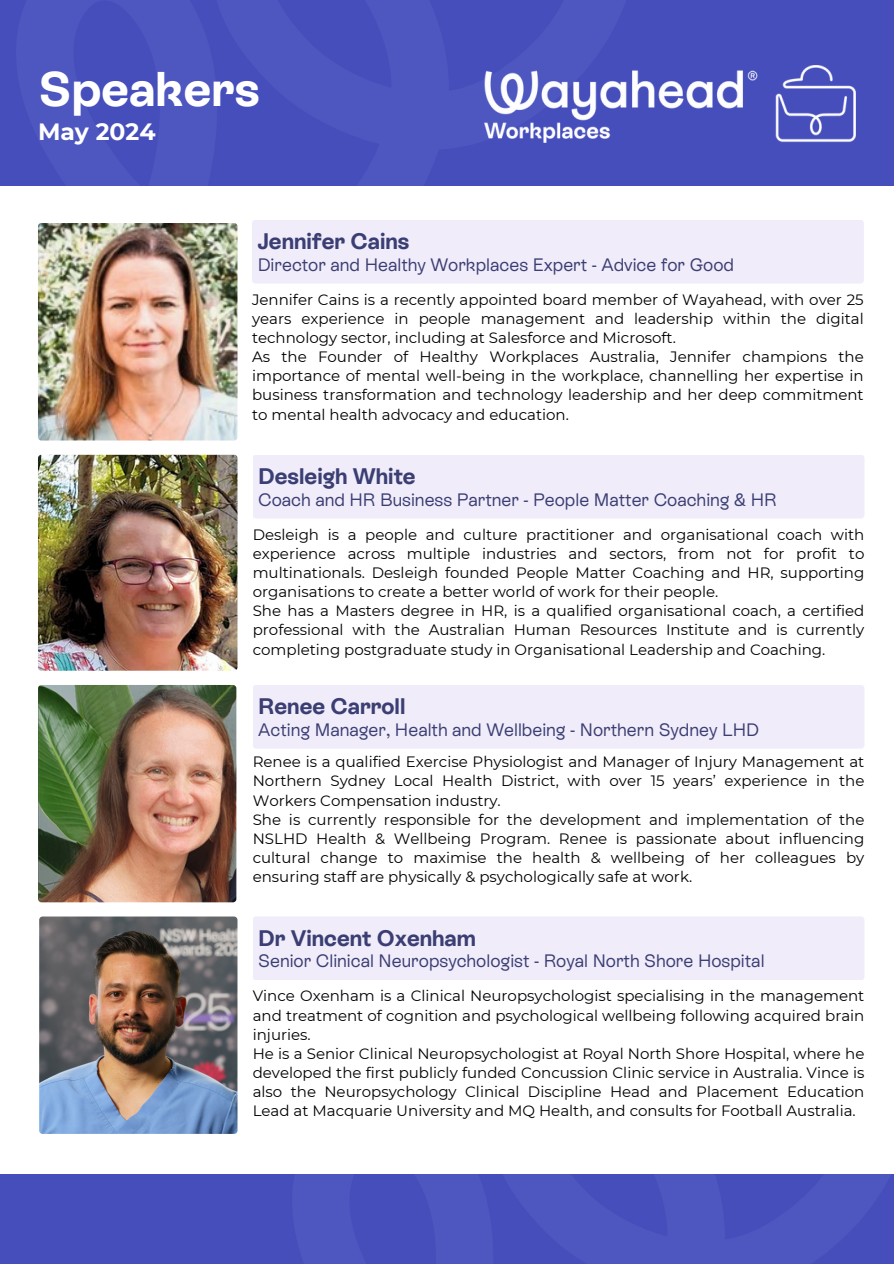
<style>
.page{position:relative;width:894px;height:1264px;background:#fff}
.page>*{position:absolute;margin:0;border:0;box-sizing:border-box;transform-origin:0 0}
.t1{font:700 48.6px "Rebond Grotesque";color:#fff}
.t2{font:700 23.55px "Montserrat";color:#fff}
.t3{font:700 22.5px "Rebond Grotesque";color:#3b3e73}
.t4{font:18px "Rebond Grotesque";color:#3b3e73}
.t5{font:15px/19.2px "Montserrat";color:#000;text-align:justify}
</style>
<div class="page">
<div style="left:0;top:0;width:893px;height:185px;background:#464ebc"></div>
<div style="left:0;top:1174px;width:893px;height:89px;background:#464ebc"></div>
<img style="left:484px;top:66px;width:371px;height:76px">
<img style="left:38px;top:223px;width:199px;height:217px;border-radius:3px">
<img style="left:38px;top:455px;width:199px;height:215px">
<img style="left:38px;top:685px;width:198px;height:217px;border-radius:3px">
<div style="left:252px;top:220px;width:611px;height:63px;background:#f0ecfa;border-radius:3px"></div>
<img style="left:39px;top:916px;width:198px;height:217px;border-radius:3px">
<div style="left:252px;top:685px;width:612px;height:63px;background:#f0ecfa;border-radius:3px"></div>
<div style="left:252px;top:916px;width:612px;height:64px;background:#f0ecfa;border-radius:3px"></div>
<div style="left:252px;top:455px;width:612px;height:63px;background:#f0ecfa;border-radius:3px"></div>
<h3 class="t1" style="left:38px;top:61px;width:223px">Speakers</h3>
<p class="t2" style="left:38px;top:118px;width:119px">May 2024</p>
<p class="t3" style="left:257px;top:228px;width:153px">Jennifer Cains</p>
<p class="t4" style="left:257px;top:254px;width:477px">Director and Healthy Workplaces Expert - Advice for Good</p>
<p class="t5" style="left:252px;top:290px;width:613px">Jennifer Cains is a recently appointed board member of Wayahead, with over 25 years experience in people management and leadership within the digital technology sector, including at Salesforce and Microsoft.</p>
<p class="t5" style="left:252px;top:347px;width:613px">As the Founder of Healthy Workplaces Australia, Jennifer champions the importance of mental well-being in the workplace, channelling her expertise in business transformation and technology leadership and her deep commitment to mental health advocacy and education.</p>
<p class="t3" style="left:258px;top:463px;width:159px">Desleigh White</p>
<p class="t4" style="left:258px;top:489px;width:520px">Coach and HR Business Partner - People Matter Coaching &amp; HR</p>
<h3 class="t5" style="left:253px;top:525px;width:613px">Desleigh is a people and culture practitioner and organisational coach with experience across multiple industries and sectors, from not for profit to multinationals. Desleigh founded People Matter Coaching and HR, supporting organisations to create a better world of work for their people.</h3>
<p class="t5" style="left:253px;top:601px;width:613px">She has a Masters degree in HR, is a qualified organisational coach, a certified professional with the Australian Human Resources Institute and is currently completing postgraduate study in Organisational Leadership and Coaching.</p>
<p class="t3" style="left:258px;top:693px;width:149px">Renee Carroll</p>
<p class="t4" style="left:258px;top:719px;width:502px">Acting Manager, Health and Wellbeing - Northern Sydney LHD</p>
<p class="t5" style="left:253px;top:752px;width:613px">Renee is a qualified Exercise Physiologist and Manager of Injury Management at Northern Sydney Local Health District, with over 15 years’ experience in the Workers Compensation industry.</p>
<p class="t5" style="left:253px;top:809px;width:613px">She is currently responsible for the development and implementation of the NSLHD Health &amp; Wellbeing Program. Renee is passionate about influencing cultural change to maximise the health &amp; wellbeing of her colleagues by ensuring staff are physically &amp; psychologically safe at work.</p>
<p class="t3" style="left:258px;top:925px;width:219px">Dr Vincent Oxenham</p>
<p class="t4" style="left:258px;top:950px;width:507px">Senior Clinical Neuropsychologist - Royal North Shore Hospital</p>
<p class="t5" style="left:253px;top:986px;width:613px">Vince Oxenham is a Clinical Neuropsychologist specialising in the management and treatment of cognition and psychological wellbeing following acquired brain injuries.</p>
<h3 class="t5" style="left:253px;top:1043px;width:613px">He is a Senior Clinical Neuropsychologist at Royal North Shore Hospital, where he developed the first publicly funded Concussion Clinic service in Australia. Vince is also the Neuropsychology Clinical Discipline Head and Placement Education Lead at Macquarie University and MQ Health, and consults for Football Australia.</h3>
</div>
